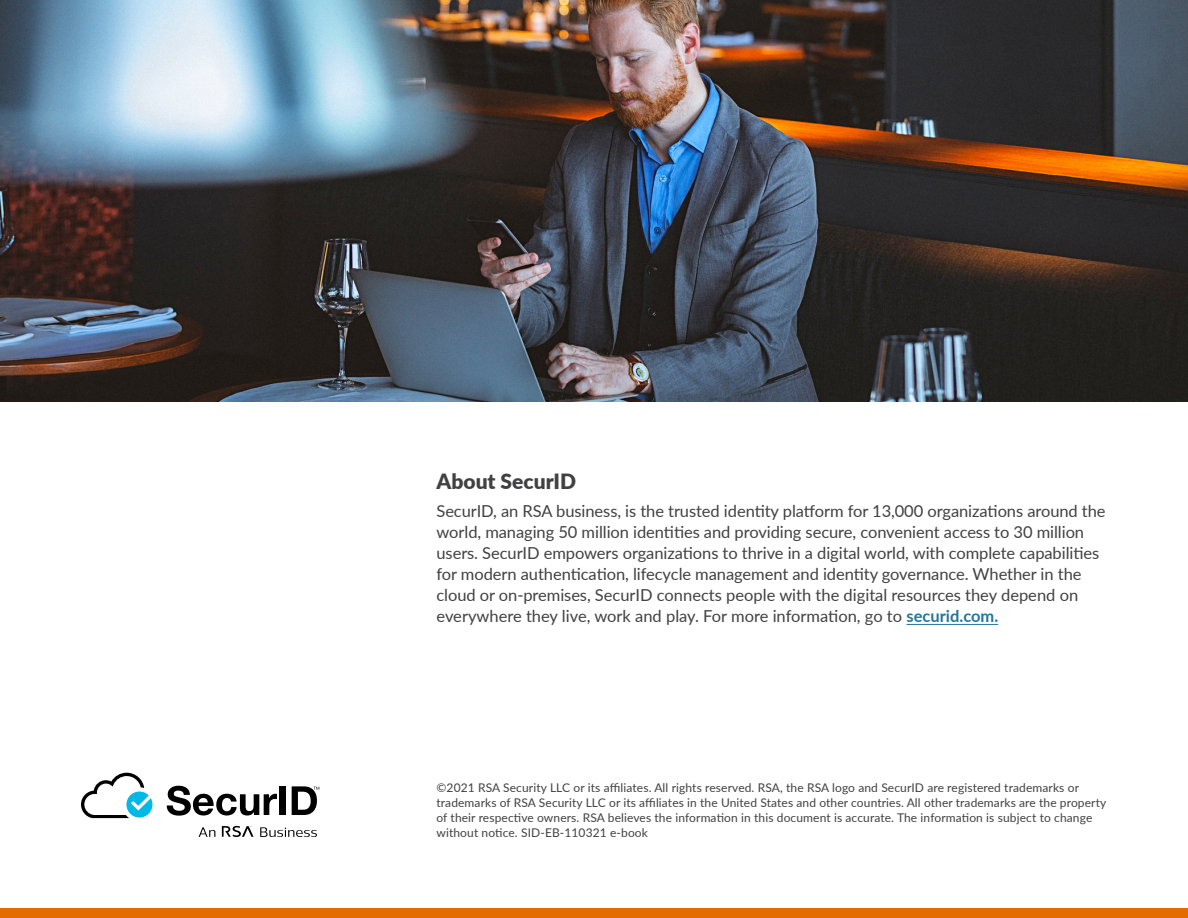
<style>
.page{position:relative;width:1188px;height:918px;background:#fff}
.page>*{position:absolute;margin:0;border:0;box-sizing:border-box;transform-origin:0 0}
.Subheading{font:900 21px "Lato";color:#414042}
.Body_Copy{font:16.5px/21px "Lato";letter-spacing:-.005em;color:#414042}
.Copyright{font:12px/15px "Lato";letter-spacing:.01em;color:#414042}
.s1{font-weight:700;color:#24769c}
</style>
<div class="page">
<svg style="left:81px;top:773px;width:71px;height:45px"></svg>
<svg style="left:222px;top:826px;width:32px;height:11px"></svg>
<svg style="left:199px;top:827px;width:16px;height:10px"></svg>
<svg style="left:260px;top:827px;width:57px;height:10px"></svg>
<svg style="left:167px;top:786px;width:110px;height:30px"></svg>
<div style="left:280px;top:786px;width:6px;height:29px;background:#000"></div>
<svg style="left:292px;top:786px;width:27px;height:29px"></svg>
<div style="left:0;top:908px;width:1188px;height:10px;background:#e36b00"></div>
<img style="left:0;top:0;width:1188px;height:402px">
<hr style="left:906px;top:624px;width:92px;height:1px;background:#24769c">
<p class="Subheading" style="left:436px;top:466px;width:141px">About SecurID</p>
<p class="Body_Copy" style="left:436px;top:500px;width:671px">SecurID, an RSA business, is the trusted identity platform for 13,000 organizations around the world, managing 50 million identities and providing secure, convenient access to 30 million users. SecurID empowers organizations to thrive in a digital world, with complete capabilities for modern authentication, lifecycle management and identity governance. Whether in the cloud or on-premises, SecurID connects people with the digital resources they depend on everywhere they live, work and play. For more information, go to <span class="s1">securid.com.</span></p>
<p class="Copyright" style="left:436px;top:780px;width:671px">©2021 RSA Security LLC or its affiliates. All rights reserved. RSA, the RSA logo and SecurID are registered trademarks or trademarks of RSA Security LLC or its affiliates in the United States and other countries. All other trademarks are the property of their respective owners. RSA believes the information in this document is accurate. The information is subject to change without notice. SID-EB-110321 e-book</p>
</div>
